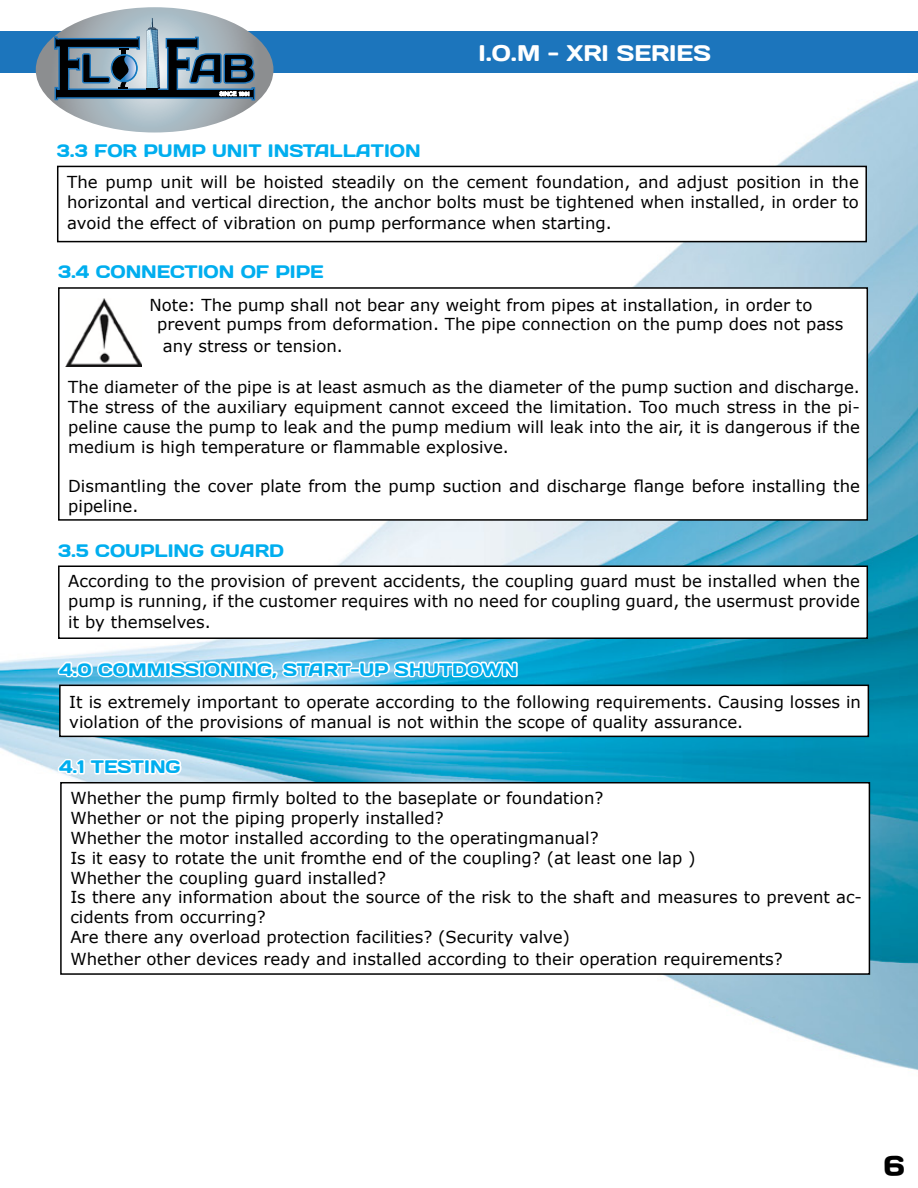
<style>
.page{position:relative;width:918px;height:1188px;background:#fff}
.page>*{position:absolute;margin:0;border:0;box-sizing:border-box;transform-origin:0 0}
.t1{font:22.5px "Days";color:#fff}
.t2{font:18px "Days";color:#00aeef}
.t3{font:16.5px/19.8px "Verdana";color:#000}
</style>
<div class="page">
<img style="left:0;top:72px;width:918px;height:998px">
<div style="left:2px;top:31px;width:916px;height:41px;background:#1c75bc"></div>
<hr style="left:0;top:31px;width:2px;height:41px;background:#1c75bc">
<div style="left:58px;top:166px;width:808px;height:76px;background:#fff"></div>
<div style="left:57px;top:166px;width:810px;height:76px;border:2px solid #000"></div>
<div style="left:59px;top:566px;width:808px;height:72px;background:#fff"></div>
<div style="left:58px;top:566px;width:810px;height:73px;border:2px solid #000"></div>
<div style="left:60px;top:685px;width:808px;height:51px;background:#fff"></div>
<div style="left:59px;top:685px;width:810px;height:52px;border:2px solid #000"></div>
<svg style="left:36px;top:7px;width:388px;height:156px"></svg>
<svg style="left:54px;top:538px;width:233px;height:25px"></svg>
<svg style="left:55px;top:646px;width:465px;height:64px"></svg>
<svg style="left:55px;top:754px;width:129px;height:26px"></svg>
<div style="left:59px;top:288px;width:808px;height:232px;background:#fff"></div>
<div style="left:58px;top:287px;width:810px;height:234px;border:2px solid #000"></div>
<svg style="left:54px;top:260px;width:273px;height:25px"></svg>
<img style="left:65px;top:298px;width:77px;height:68px">
<div style="left:61px;top:783px;width:808px;height:191px;background:#fff"></div>
<div style="left:60px;top:782px;width:810px;height:193px;border:2px solid #000"></div>
<p class="t2" style="left:57px;top:139px;width:133px">3.3 FOR PUMP</p>
<p class="t2" style="left:212px;top:139px;width:27px">UNIT</p>
<p class="t2" style="left:268px;top:139px;width:14px">INSTALLATION</p>
<h1 class="t1" style="left:478px;top:38px;width:234px">I.O.M - XRI SERIES</h1>
<p class="t3" style="left:67px;top:172px;width:793px">The pump unit will be hoisted steadily on the cement foundation, and adjust position in the horizontal and vertical direction, the anchor bolts must be tightened when installed, in order to</p>
<p class="t3" style="left:67px;top:213px;width:546px">avoid the effect of vibration on pump performance when starting.</p>
<p class="t2" style="left:58px;top:260px;width:67px">3.4 CONNECTION</p>
<p class="t2" style="left:241px;top:260px;width:48px">OF PIPE</p>
<p class="t3" style="left:157px;top:295px;width:688px;text-indent:-8px">Note: The pump shall not bear any weight from pipes at installation, in order to prevent pumps from deformation. The pipe connection on the pump does not pass</p>
<p class="t3" style="left:163px;top:336px;width:181px">any stress or tension.</p>
<p class="t3" style="left:68px;top:377px;width:793px;text-align:justify">The diameter of the pipe is at least asmuch as the diameter of the pump suction and discharge.<br>The stress of the auxiliary equipment cannot exceed the limitation. Too much stress in the pi&shy;peline cause the pump to leak and the pump medium will leak into the air, it is dangerous if the medium is high temperature or flammable explosive.</p>
<p class="t3" style="left:68px;top:476px;width:793px">Dismantling the cover plate from the pump suction and discharge flange before installing the pipeline.</p>
<p class="t2" style="left:58px;top:539px;width:96px">3.5 COUPLING</p>
<p class="t2" style="left:210px;top:539px;width:45px">GUARD</p>
<p class="t3" style="left:68px;top:571px;width:793px">According to the provision of prevent accidents, the coupling guard must be installed when the pump is running, if the customer requires with no need for coupling guard, the usermust provide</p>
<p class="t3" style="left:68px;top:612px;width:144px">it by themselves.</p>
<p class="t2" style="left:59px;top:658px;width:68px">4.0 COMMISSIONING</p>
<p class="t2" style="left:272px;top:658px;width:40px">, START</p>
<p class="t2" style="left:351px;top:658px;width:104px">-UP SHUTDO</p>
<p class="t2" style="left:482px;top:658px;width:34px">WN</p>
<p class="t3" style="left:69px;top:692px;width:793px">It is extremely important to operate according to the following requirements. Causing losses in violation of the provisions of manual is not within the scope of quality assurance.</p>
<p class="t2" style="left:59px;top:755px;width:59px">4.1 TESTING</p>
<p class="t3" style="left:70px;top:788px;width:793px">Whether the pump firmly bolted to the baseplate or foundation?<br>Whether or not the piping properly installed?<br>Whether the motor installed according to the operatingmanual?<br>Is it easy to rotate the unit fromthe end of the coupling? (at least one lap )<br>Whether the coupling guard installed?<br>Is there any information about the source of the risk to the shaft and measures to prevent ac&shy;cidents from occurring?<br>Are there any overload protection facilities? (Security valve)</p>
<p class="t3" style="left:70px;top:949px;width:714px">Whether other devices ready and installed according to their operation requirements?</p>
</div>
